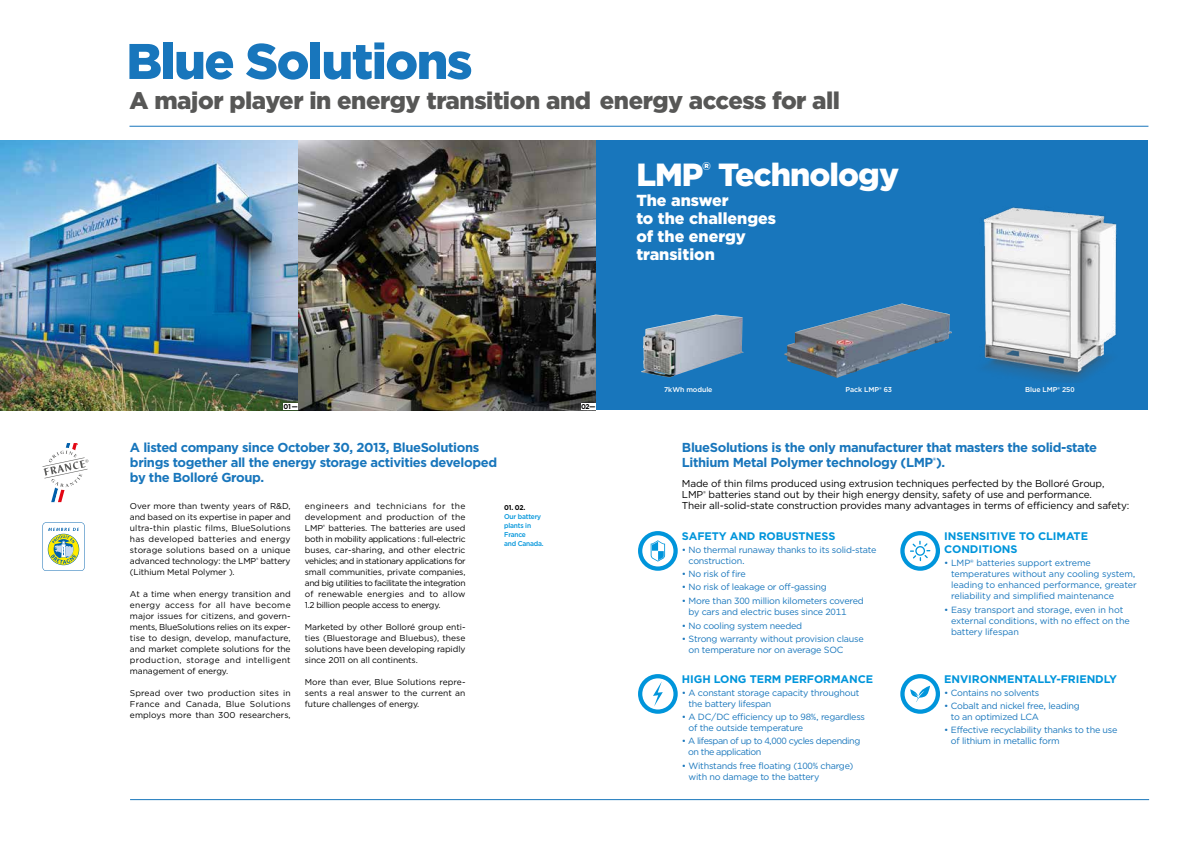
<style>
.page{position:relative;width:1191px;height:842px;background:#fff}
.page>*{position:absolute;margin:0;border:0;box-sizing:border-box;transform-origin:0 0}
.t1{font:900 50px "Gotham";letter-spacing:-.03em;color:#1876bc}
.t2{font:900 32px "Gotham";letter-spacing:-.03em;color:#fff}
.t3{font:900 24px "Gotham";letter-spacing:-.02em;color:#575756}
.t4{font:900 16px/18px "Gotham";color:#fff}
.t5{font:700 13px/15px "Gotham";letter-spacing:-.03em;color:#1876bc}
.t6{font:700 11px/13px "Gotham";letter-spacing:-.01em;color:#0095db}
.t7{font:10px/11px "Gotham";letter-spacing:-.015em;color:#000}
.t8{font:9px/11px "Gotham";letter-spacing:-.025em;color:#1876bc}
.t9{font:9px/11px "Gotham";letter-spacing:-.05em;color:#1876bc}
.t10{font:8.5px/11px "Gotham";letter-spacing:-.01em;color:#000;text-align:justify}
.t11{font:500 7px/9px "Gotham";letter-spacing:-.03em;color:#0095db;scale:.95 1}
.t12{font:500 7px "Gotham";letter-spacing:-.01em;color:#fff}
.t13{font:700 7px "Gotham";letter-spacing:-.05em;color:#000;scale:.95 1}
</style>
<div class="page">
<div style="left:595px;top:141px;width:553px;height:269px;background:#1876bc"></div>
<svg style="left:902px;top:676px;width:36px;height:36px"></svg>
<svg style="left:910px;top:686px;width:20px;height:16px"></svg>
<div style="left:900px;top:674px;width:40px;height:40px;border:4px solid #0095db;border-radius:50%"></div>
<svg style="left:640px;top:676px;width:35px;height:36px"></svg>
<svg style="left:653px;top:681px;width:10px;height:25px"></svg>
<div style="left:638px;top:674px;width:39px;height:40px;border:4px solid #0095db;border-radius:50%"></div>
<hr style="left:129px;top:126px;width:1019px;height:1px;background:#1876bc">
<hr style="left:130px;top:799px;width:1019px;height:1px;background:#1876bc">
<img style="left:0;top:141px;width:595px;height:269px">
<svg style="left:43px;top:522px;width:42px;height:49px"></svg>
<svg style="left:43px;top:443px;width:45px;height:59px"></svg>
<img style="left:641px;top:315px;width:103px;height:62px">
<img style="left:983px;top:207px;width:134px;height:176px">
<div style="left:283px;top:403px;width:15px;height:7px;background:#fff"></div>
<div style="left:581px;top:403px;width:14px;height:7px;background:#fff"></div>
<svg style="left:902px;top:533px;width:36px;height:36px"></svg>
<svg style="left:910px;top:541px;width:20px;height:20px"></svg>
<div style="left:900px;top:531px;width:40px;height:40px;border:4px solid #0095db;border-radius:50%"></div>
<svg style="left:640px;top:533px;width:35px;height:36px"></svg>
<svg style="left:650px;top:540px;width:15px;height:22px"></svg>
<div style="left:638px;top:531px;width:39px;height:40px;border:4px solid #0095db;border-radius:50%"></div>
<img style="left:784px;top:303px;width:167px;height:75px">
<h1 class="t1" style="left:126px;top:27px;width:348px">Blue Solutions</h1>
<h3 class="t3" style="left:129px;top:84px;width:712px">A major player in energy transition and energy access for all</h3>
<h2 class="t2" style="left:636px;top:153px;width:264px">LMP<sup>®</sup> Technology</h2>
<h3 class="t4" style="left:636px;top:191px;width:141px">The answer<br>to the challenges of the energy transition</h3>
<p class="t13" style="left:283px;top:402px;width:16px">01 —</p>
<p class="t13" style="left:581px;top:402px;width:16px">02 —</p>
<p class="t12" style="left:664px;top:384px;width:50px">7kWh module</p>
<p class="t12" style="left:1025px;top:385px;width:51px">Blue LMP® 250</p>
<p class="t12" style="left:845px;top:385px;width:48px">Pack LMP® 63</p>
<h3 class="t5" style="left:130px;top:440px;width:369px">A listed company since October 30, 2013, BlueSolutions brings together all the energy storage activities developed by the Bolloré Group.</h3>
<h3 class="t5" style="left:682px;top:440px;width:417px">BlueSolutions is the only manufacturer that masters the solid-state<br>Lithium Metal Polymer technology (LMP<sup>®</sup>).</h3>
<p class="t7" style="left:682px;top:478px;width:424px">Made of thin films produced using extrusion techniques perfected by the Bolloré Group,<br>LMP<sup>®</sup> batteries stand out by their high energy density, safety of use and performance.</p>
<p class="t10" style="left:130px;top:500px;width:162px">Over more than twenty years of R&amp;D, and based on its expertise in paper and ultra-thin plastic films, BlueSolutions has developed batteries and energy storage solutions based on a unique advanced technology: the LMP<sup>®</sup> battery (Lithium Metal Polymer ).</p>
<p class="t10" style="left:130px;top:588px;width:162px">At a time when energy transition and energy access for all have become major issues for citizens, and govern&shy;ments, BlueSolutions relies on its exper&shy;tise to design, develop, manufacture, and market complete solutions for the production, storage and intelligent management of energy.</p>
<p class="t10" style="left:130px;top:687px;width:162px">Spread over two production sites in France and Canada, Blue Solutions employs more than 300 researchers,</p>
<p class="t10" style="left:305px;top:500px;width:162px">engineers and technicians for the development and production of the LMP<sup>®</sup> batteries. The batteries are used both in mobility applications : full-electric buses, car-sharing, and other electric vehicles; and in stationary applications for small communities, private companies, and big utilities to facilitate the integration of renewable energies and to allow 1.2 billion people access to energy.</p>
<p class="t10" style="left:305px;top:621px;width:162px">Marketed by other Bolloré group enti&shy;ties (Bluestorage and Bluebus), these solutions have been developing rapidly since 2011 on all continents.</p>
<p class="t10" style="left:305px;top:676px;width:162px">More than ever, Blue Solutions repre&shy;sents a real answer to the current an future challenges of energy.</p>
<p class="t13" style="left:504px;top:502px;width:24px">01. 02.</p>
<p class="t7" style="left:682px;top:500px;width:449px">Their all-solid-state construction provides many advantages in terms of efficiency and safety:</p>
<p class="t11" style="left:504px;top:511px;width:43px">Our battery plants in<br>France<br>and Canada.</p>
<p class="t6" style="left:682px;top:529px;width:155px">SAFETY AND ROBUSTNESS</p>
<p class="t8" style="left:688px;top:544px;width:189px;text-indent:-7px">• No thermal runaway thanks to its solid-state construction.</p>
<p class="t8" style="left:682px;top:568px;width:65px">• No risk of fire</p>
<p class="t8" style="left:682px;top:581px;width:146px">• No risk of leakage or off-gassing</p>
<p class="t8" style="left:688px;top:595px;width:177px;text-indent:-7px">• More than 300 million kilometers covered by cars and electric buses since 2011</p>
<p class="t8" style="left:682px;top:620px;width:122px">• No cooling system needed</p>
<p class="t8" style="left:688px;top:633px;width:177px;text-indent:-7px">• Strong warranty without provision clause on temperature nor on average SOC</p>
<p class="t6" style="left:944px;top:529px;width:145px">INSENSITIVE TO CLIMATE<br>CONDITIONS</p>
<p class="t8" style="left:951px;top:557px;width:187px;text-indent:-7px">• LMP® batteries support extreme temperatures without any cooling system, leading to enhanced performance, greater reliability and simplified maintenance</p>
<p class="t8" style="left:951px;top:604px;width:180px;text-indent:-7px">• Easy transport and storage, even in hot external conditions, with no effect on the battery lifespan</p>
<p class="t6" style="left:944px;top:672px;width:174px">ENVIRONMENTALLY-FRIENDLY</p>
<p class="t8" style="left:944px;top:687px;width:97px">• Contains no solvents</p>
<p class="t8" style="left:951px;top:700px;width:131px;text-indent:-7px">• Cobalt and nickel free, leading to an optimized LCA</p>
<p class="t8" style="left:951px;top:724px;width:168px;text-indent:-7px">• Effective recyclability thanks to the use of lithium in metallic form</p>
<p class="t6" style="left:682px;top:672px;width:193px">HIGH LONG TERM PERFORMANCE</p>
<p class="t8" style="left:688px;top:687px;width:172px;text-indent:-7px">• A constant storage capacity throughout the battery lifespan</p>
<p class="t8" style="left:688px;top:711px;width:178px;text-indent:-7px">• A DC/DC efficiency up to 98%, regardless of the outside temperature</p>
<p class="t9" style="left:688px;top:735px;width:174px;text-indent:-6px">• A lifespan of up to 4,000 cycles depending on the application</p>
<p class="t8" style="left:688px;top:760px;width:166px;text-indent:-7px">• Withstands free floating (100% charge) with no damage to the battery</p>
</div>
